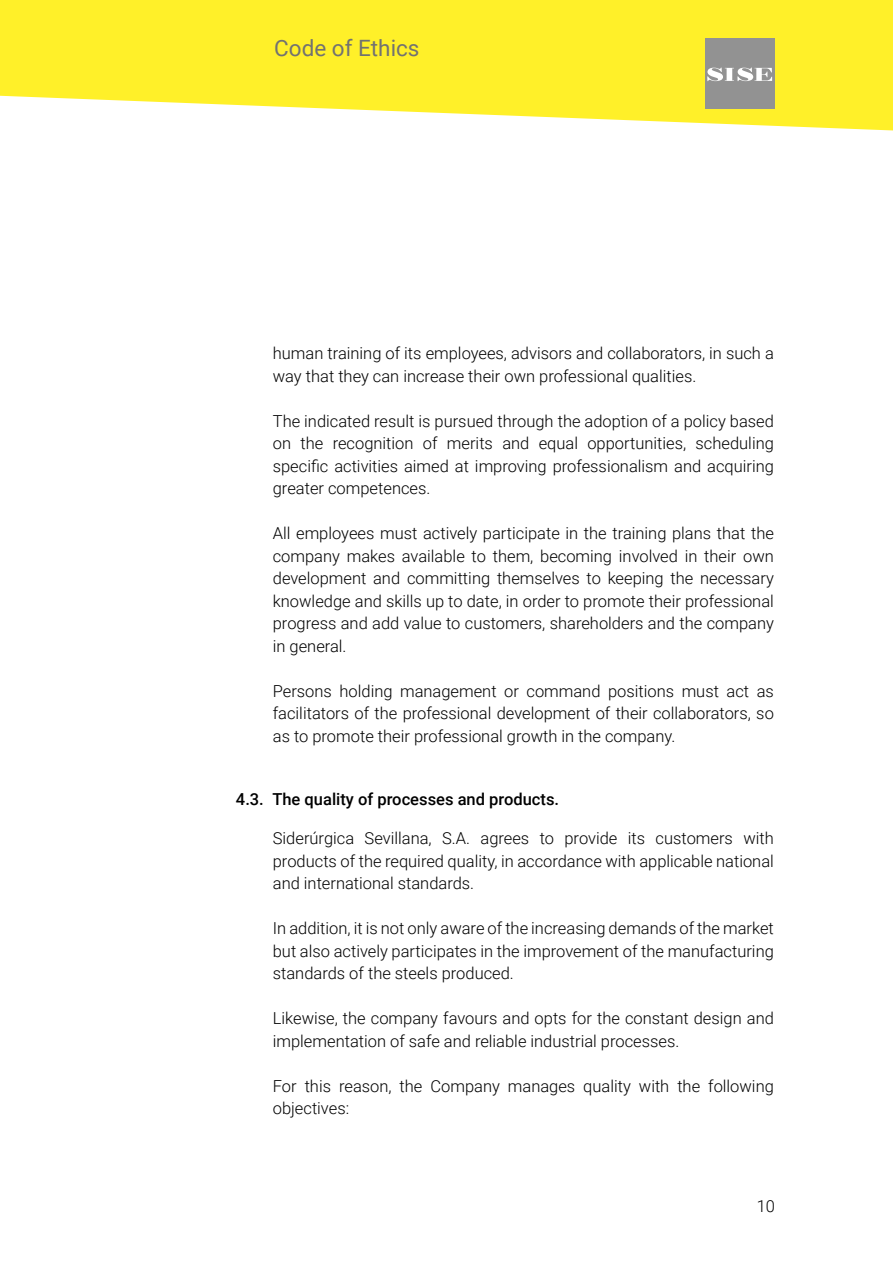
<style>
.page{position:relative;width:893px;height:1263px;background:#fff}
.page>*{position:absolute;margin:0;border:0;box-sizing:border-box;transform-origin:0 0}
.t1{font:22.5px "Roboto";color:#727271}
.t2{font:300 16.5px/22.5px "Roboto";color:#000;text-align:justify}
.t3{font:500 16.5px "Roboto";color:#000}
</style>
<div class="page">
<svg style="left:0;top:0;width:893px;height:130px;background:#fef146"></svg>
<div style="left:705px;top:38px;width:70px;height:70px;background:#929292"></div>
<svg style="left:707px;top:68px;width:65px;height:13px"></svg>
<h1 class="t1" style="left:274px;top:32px;width:147px">Code of Ethics</h1>
<p class="t2" style="left:273px;top:342px;width:503px">human training of its employees, advisors and collaborators, in such a way that they can increase their own professional qualities.</p>
<p class="t2" style="left:273px;top:409px;width:503px">The indicated result is pursued through the adoption of a policy based on the recognition of merits and equal opportunities, scheduling specific activities aimed at improving professionalism and acquiring greater competences.</p>
<p class="t2" style="left:273px;top:522px;width:503px">All employees must actively participate in the training plans that the company makes available to them, becoming involved in their own development and committing themselves to keeping the necessary knowledge and skills up to date, in order to promote their professional progress and add value to customers, shareholders and the company in general.</p>
<p class="t2" style="left:273px;top:679px;width:503px">Persons holding management or command positions must act as facilitators of the professional development of their collaborators, so as to promote their professional growth in the company.</p>
<p class="t3" style="left:236px;top:788px;width:325px">4.3. The quality of processes and products.</p>
<p class="t2" style="left:273px;top:826px;width:503px">Siderúrgica Sevillana, S.A. agrees to provide its customers with products of the required quality, in accordance with applicable national and international standards.</p>
<p class="t2" style="left:273px;top:916px;width:503px">In addition, it is not only aware of the increasing demands of the market but also actively participates in the improvement of the manufacturing standards of the steels produced.</p>
<p class="t2" style="left:273px;top:1006px;width:503px">Likewise, the company favours and opts for the constant design and implementation of safe and reliable industrial processes.</p>
<p class="t2" style="left:273px;top:1074px;width:503px">For this reason, the Company manages quality with the following objectives:</p>
<p class="t2" style="left:757px;top:1194px;width:20px">10</p>
</div>
